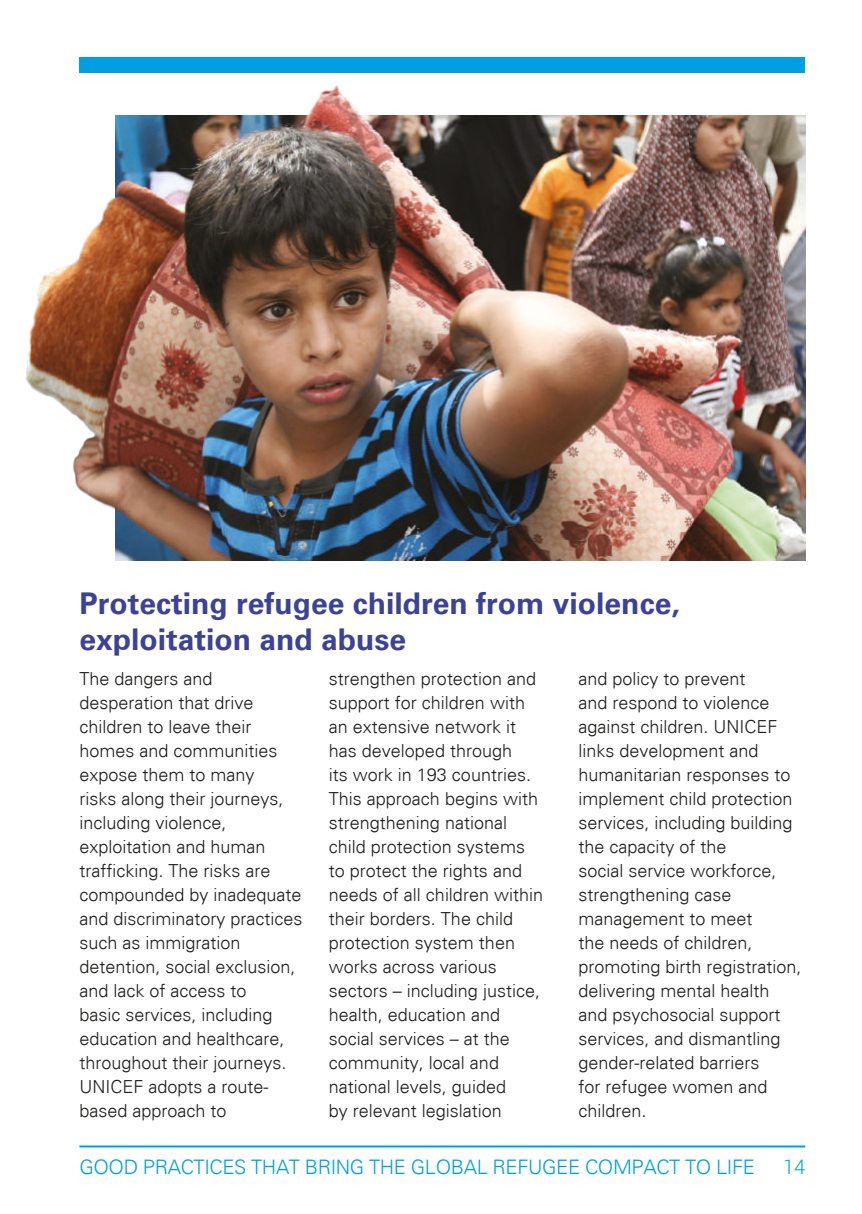
<style>
.page{position:relative;width:862px;height:1214px;background:#fff}
.page>*{position:absolute;margin:0;border:0;box-sizing:border-box;transform-origin:0 0}
.t1{font:700 30px/36px "Univers";color:#3c4395}
.t2{font:300 20px "Univers";letter-spacing:-.02em;color:#009fe3}
.t3{font:300 20px "Roboto";color:#009fe3}
.t4{font:300 18px/24px "Univers";color:#1d1d1b}
</style>
<div class="page">
<img style="left:25px;top:57px;width:780px;height:503px">
<hr style="left:79px;top:1145px;width:726px;height:2px;background:#009fe3">
<h1 class="t1" style="left:79px;top:588px;width:602px">Protecting refugee children from violence, exploitation and abuse</h1>
<p class="t4" style="left:79px;top:668px;width:225px">The dangers and desperation that drive children to leave their homes and communities expose them to many<br>risks along their journeys, including violence, exploitation and human trafficking. The risks are compounded by inadequate and discriminatory practices such as immigration detention, social exclusion, and lack of access to<br>basic services, including education and healthcare, throughout their journeys.<br>UNICEF adopts a route&shy;based approach to</p>
<p class="t4" style="left:329px;top:668px;width:216px">strengthen protection and support for children with an extensive network it has developed through<br>its work in 193 countries.<br>This approach begins with strengthening national child protection systems to protect the rights and needs of all children within their borders. The child protection system then works across various sectors – including justice, health, education and social services – at the community, local and national levels, guided<br>by relevant legislation</p>
<p class="t4" style="left:578px;top:668px;width:225px">and policy to prevent<br>and respond to violence against children. UNICEF links development and humanitarian responses to implement child protection services, including building the capacity of the<br>social service workforce, strengthening case management to meet<br>the needs of children, promoting birth registration, delivering mental health and psychosocial support services, and dismantling gender-related barriers<br>for refugee women and children.</p>
<p class="t2" style="left:79px;top:1158px;width:677px">GOOD PRACTICES THAT BRING THE GLOBAL REFUGEE COMPACT TO LIFE</p>
<p class="t3" style="left:783px;top:1153px;width:24px">14</p>
</div>
